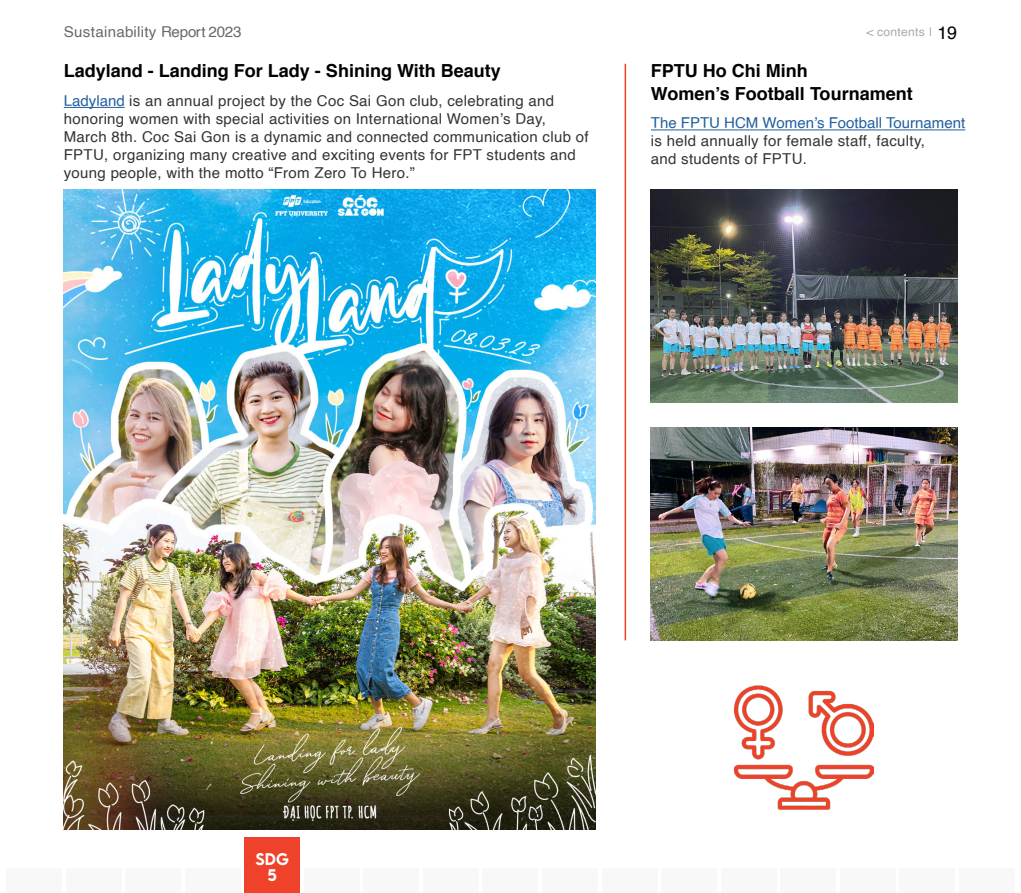
<style>
.page{position:relative;width:1021px;height:893px;background:#fff}
.page>*{position:absolute;margin:0;border:0;box-sizing:border-box;transform-origin:0 0}
.t1{font:700 18px/22.5px "Helvetica";color:#000}
.t2{font:15px/18px "Helvetica";letter-spacing:.02em;color:#333}
.t3{font:15px "Helvetica";color:#215e9e}
.t4{font:15px "Helvetica";letter-spacing:.02em;color:#696969}
.t5{font:500 15px/16.5px "LEMONMILK";color:#fff;text-align:center}
.t6{font:12px "Helvetica";letter-spacing:.02em;color:#a9a9a9}
.s1{font-size:18px;color:#000}
.s2{color:#215e9e}
</style>
<div class="page">
<div style="left:6px;top:868px;width:56px;height:25px;background:#f8f8f8"></div>
<div style="left:483px;top:868px;width:55px;height:25px;background:#f8f8f8"></div>
<div style="left:721px;top:868px;width:55px;height:25px;background:#f8f8f8"></div>
<div style="left:125px;top:868px;width:56px;height:25px;background:#f8f8f8"></div>
<div style="left:602px;top:868px;width:55px;height:25px;background:#f8f8f8"></div>
<div style="left:364px;top:868px;width:55px;height:25px;background:#f8f8f8"></div>
<div style="left:840px;top:868px;width:55px;height:25px;background:#f8f8f8"></div>
<div style="left:66px;top:868px;width:55px;height:25px;background:#f8f8f8"></div>
<div style="left:542px;top:868px;width:55px;height:25px;background:#f8f8f8"></div>
<div style="left:304px;top:868px;width:55px;height:25px;background:#f8f8f8"></div>
<div style="left:780px;top:868px;width:56px;height:25px;background:#f8f8f8"></div>
<div style="left:959px;top:868px;width:55px;height:25px;background:#f8f8f8"></div>
<div style="left:185px;top:868px;width:55px;height:25px;background:#f8f8f8"></div>
<div style="left:661px;top:868px;width:55px;height:25px;background:#f8f8f8"></div>
<div style="left:423px;top:868px;width:55px;height:25px;background:#f8f8f8"></div>
<div style="left:899px;top:868px;width:56px;height:25px;background:#f8f8f8"></div>
<hr style="left:64px;top:107px;width:61px;height:1px;background:#215e9e">
<hr style="left:651px;top:130px;width:314px;height:1px;background:#215e9e">
<div style="left:244px;top:838px;width:56px;height:55px;background:#ee422a"></div>
<img style="left:651px;top:428px;width:306px;height:212px">
<img style="left:64px;top:190px;width:531px;height:639px">
<hr style="left:624px;top:64px;width:2px;height:576px;background:#ee422a">
<img style="left:651px;top:190px;width:306px;height:212px">
<img style="left:735px;top:685px;width:138px;height:125px">
<p class="t4" style="left:64px;top:20px;width:179px">Sustainability Report 2023</p>
<p class="t6" style="left:866px;top:23px;width:92px">&lt; contents | <span class="s1">19</span></p>
<p class="t1" style="left:64px;top:60px;width:438px">Ladyland - Landing For Lady - Shining With Beauty</p>
<p class="t2" style="left:64px;top:92px;width:526px"><span class="s2">Ladyland</span> is an annual project by the Coc Sai Gon club, celebrating and honoring women with special activities on International Women’s Day, March 8th. Coc Sai Gon is a dynamic and connected communication club of FPTU, organizing many creative and exciting events for FPT students and young people, with the motto “From Zero To Hero.”</p>
<p class="t1" style="left:651px;top:60px;width:263px">FPTU Ho Chi Minh<br>Women’s Football Tournament</p>
<p class="t3" style="left:651px;top:111px;width:316px">The FPTU HCM Women’s Football Tournament</p>
<p class="t2" style="left:651px;top:132px;width:275px">is held annually for female staff, faculty, and students of FPTU.</p>
<p class="t5" style="left:255px;top:850px;width:35px">SDG<br>5</p>
</div>
